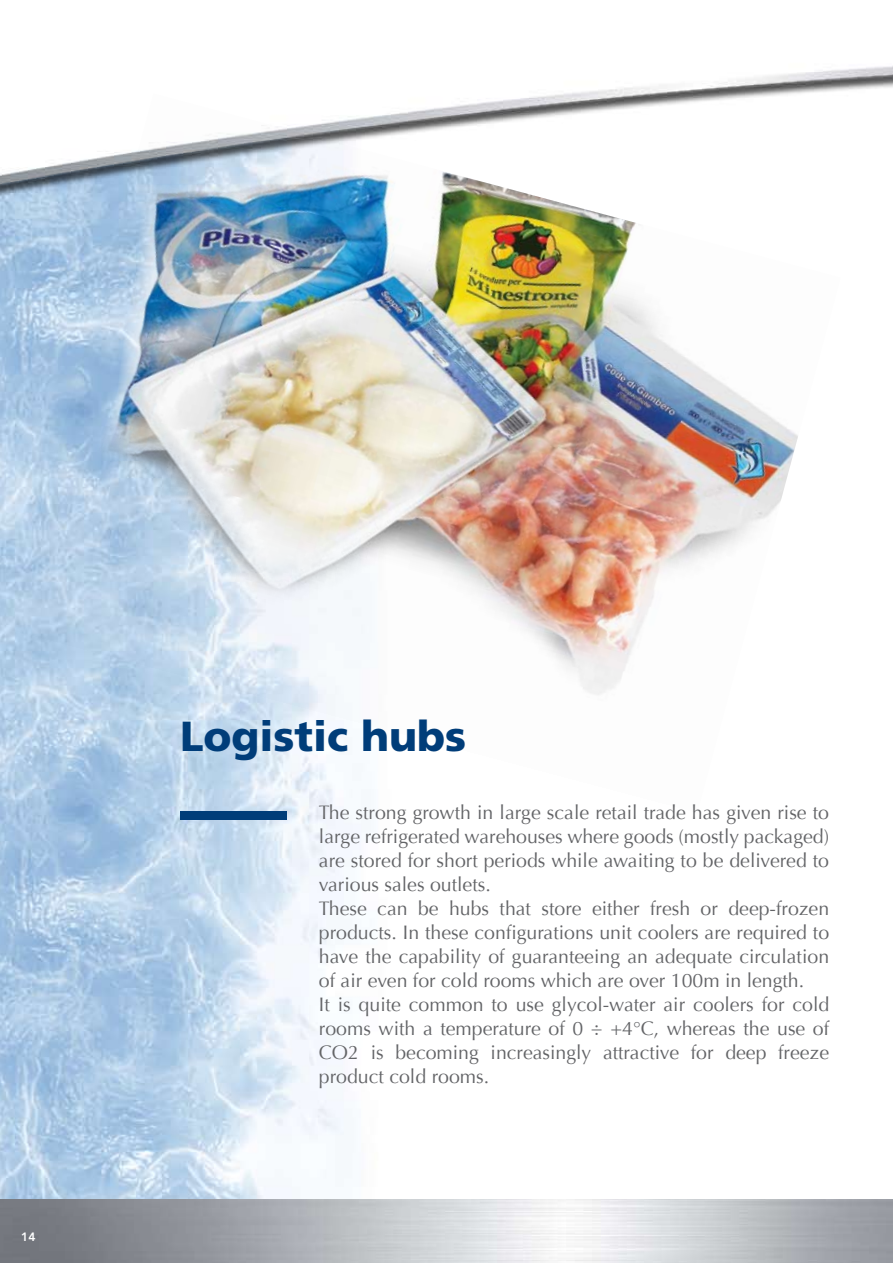
<style>
.page{position:relative;width:893px;height:1263px;background:#fff}
.page>*{position:absolute;margin:0;border:0;box-sizing:border-box;transform-origin:0 0}
.t1{font:900 42px "Frutiger";color:#003d79}
.t2{font:19.5px/24px "Optima";color:#636467}
.t3{font:800 12px "Avenir";color:#fff}
</style>
<div class="page">
<img style="left:0;top:246px;width:353px;height:953px">
<div style="left:180px;top:811px;width:106px;height:9px;background:#003d79"></div>
<img style="left:0;top:66px;width:893px;height:180px">
<img style="left:10px;top:94px;width:831px;height:720px">
<p class="t3" style="left:21px;top:1229px;width:16px">14</p>
<h1 class="t1" style="left:180px;top:711px;width:288px">Logistic hubs</h1>
<p class="t2" style="left:319px;top:800px;width:512px">The strong growth in large scale retail trade has given rise to large refrigerated warehouses where goods (mostly packaged) are stored for short periods while awaiting to be delivered to various sales outlets.<br>These can be hubs that store either fresh or deep-frozen products. In these configurations unit coolers are required to have the capability of guaranteeing an adequate circulation of air even for cold rooms which are over 100m in length.<br>It is quite common to use glycol-water air coolers for cold rooms with a temperature of 0 ÷ +4°C, whereas the use of CO2 is becoming increasingly attractive for deep freeze product cold rooms.</p>
</div>
